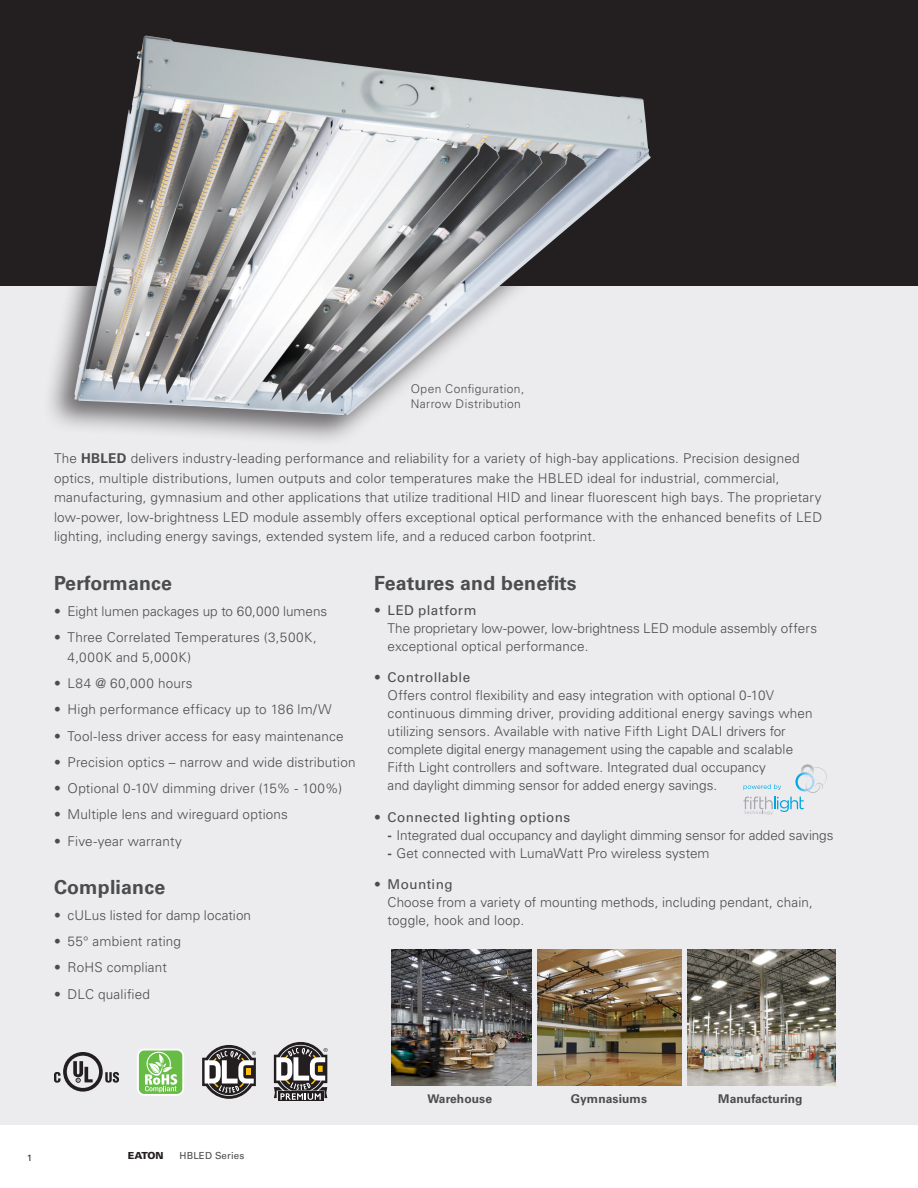
<style>
.page{position:relative;width:918px;height:1188px;background:#fff}
.page>*{position:absolute;margin:0;border:0;box-sizing:border-box;transform-origin:0 0}
.t1{font:700 19.5px "Univers LT Std";letter-spacing:.01em;color:#4b4c4d}
.t2{font:300 13.5px/18px "Univers LT Std";letter-spacing:.01em;color:#4b4c4d}
.t3{font:13.5px "Univers LT Std";letter-spacing:.03em;color:#4b4c4d}
.t4{font:300 13.5px "Univers LT Std";letter-spacing:.04em;color:#4b4c4d}
.t5{font:300 12px/15px "Univers LT Std";letter-spacing:.03em;color:#4b4c4d}
.t6{font:700 12px "Univers LT Std";letter-spacing:.01em;color:#4b4c4d}
.t7{font:9.75px "Univers LT Std";letter-spacing:.015em;color:#4b4c4d}
.t8{font:900 9.75px "Univers LT Std";letter-spacing:-.02em;color:#231f20}
.t9{font:9px "Univers LT Std";color:#231f20}
.s1{font-weight:700}
.s2{font-weight:400}
.s3{font-weight:300}
</style>
<div class="page">
<div style="left:0;top:0;width:918px;height:286px;background:#231f20"></div>
<div style="left:0;top:286px;width:918px;height:839px;background:#ececee"></div>
<svg style="left:54px;top:1052px;width:65px;height:40px"></svg>
<svg style="left:137px;top:1049px;width:47px;height:47px"></svg>
<div style="left:139px;top:1051px;width:43px;height:43px;background:#66bc45;border-radius:5px"></div>
<svg style="left:144px;top:1049px;width:33px;height:43px"></svg>
<svg style="left:202px;top:1045px;width:54px;height:54px"></svg>
<div style="left:42px;top:29px;width:615px;height:419px;background:#231f20;opacity:.65"></div>
<img style="left:74px;top:36px;width:577px;height:379px">
<svg style="left:744px;top:764px;width:83px;height:51px"></svg>
<img style="left:392px;top:949px;width:140px;height:137px">
<img style="left:538px;top:949px;width:143px;height:137px">
<img style="left:687px;top:949px;width:149px;height:137px">
<div style="left:278px;top:1092px;width:45px;height:9px;background:#211d1e"></div>
<svg style="left:274px;top:1042px;width:54px;height:58px"></svg>
<p class="t5" style="left:411px;top:382px;width:115px">Open Configuration,<br>Narrow Distribution</p>
<p class="t2" style="left:54px;top:449px;width:770px;line-height:19.5px">The <span class="s1">HBLED</span> delivers industry-leading performance and reliability for a variety of high-bay applications. Precision designed optics, multiple distributions, lumen outputs and color temperatures make the HBLED ideal for industrial, commercial, manufacturing, gymnasium and other applications that utilize traditional HID and linear fluorescent high bays. The proprietary low-power, low-brightness LED module assembly offers exceptional optical performance with the enhanced benefits of LED lighting, including energy savings, extended system life, and a reduced carbon footprint.</p>
<h1 class="t1" style="left:54px;top:572px;width:120px">Performance</h1>
<p class="t2" style="left:54px;top:602px;width:275px">• Eight lumen packages up to 60,000 lumens</p>
<p class="t2" style="left:68px;top:628px;width:251px;line-height:19.5px;text-indent:-14px">• Three Correlated Temperatures (3,500K,<br>4,000K and 5,000K)</p>
<p class="t4" style="left:54px;top:675px;width:140px">• L84 @ 60,000 hours</p>
<p class="t2" style="left:54px;top:701px;width:279px">• High performance efficacy up to 186 lm/W</p>
<p class="t2" style="left:54px;top:727px;width:291px">• Tool-less driver access for easy maintenance</p>
<p class="t2" style="left:54px;top:753px;width:303px">• Precision optics – narrow and wide distribution</p>
<p class="t2" style="left:54px;top:779px;width:290px">• Optional 0-10V dimming driver (15% - 100%)</p>
<p class="t2" style="left:54px;top:806px;width:235px">• Multiple lens and wireguard options</p>
<p class="t2" style="left:54px;top:832px;width:129px">• Five-year warranty</p>
<h1 class="t1" style="left:54px;top:875px;width:113px">Compliance</h1>
<p class="t2" style="left:54px;top:906px;width:199px">• cULus listed for damp location</p>
<p class="t2" style="left:54px;top:932px;width:129px">• 55° ambient rating</p>
<p class="t2" style="left:54px;top:959px;width:114px">• RoHS compliant</p>
<p class="t2" style="left:54px;top:985px;width:98px">• DLC qualified</p>
<h1 class="t1" style="left:374px;top:572px;width:204px">Features and benefits</h1>
<p class="t2" style="left:388px;top:601px;width:431px;text-indent:-13px">• <span class="s2">LED platform<br></span>The proprietary low-power, low-brightness LED module assembly offers exceptional optical performance.</p>
<p class="t2" style="left:388px;top:668px;width:427px;text-indent:-13px">• <span class="s2">Controllable<br></span>Offers control flexibility and easy integration with optional 0-10V continuous dimming driver, providing additional energy savings when utilizing sensors. Available with native Fifth Light DALI drivers for complete digital energy management using the capable and scalable Fifth Light controllers and software. Integrated dual occupancy<br>and daylight dimming sensor for added energy savings.</p>
<p class="t3" style="left:374px;top:809px;width:198px"><span class="s3">•</span> Connected lighting options</p>
<p class="t2" style="left:388px;top:826px;width:447px"><span class="s1">-</span> Integrated dual occupancy and daylight dimming sensor for added savings</p>
<p class="t2" style="left:388px;top:844px;width:323px"><span class="s1">-</span> Get connected with LumaWatt Pro wireless system</p>
<p class="t2" style="left:388px;top:875px;width:427px;text-indent:-13px">• <span class="s2">Mounting<br></span>Choose from a variety of mounting methods, including pendant, chain, toggle, hook and loop.</p>
<p class="t9" style="left:27px;top:1153px;width:7px">1</p>
<p class="t8" style="left:128px;top:1149px;width:37px">EATON</p>
<p class="t7" style="left:180px;top:1150px;width:66px">HBLED Series</p>
<p class="t6" style="left:427px;top:1092px;width:66px">Warehouse</p>
<p class="t6" style="left:571px;top:1092px;width:78px">Gymnasiums</p>
<p class="t6" style="left:718px;top:1092px;width:86px">Manufacturing</p>
</div>
